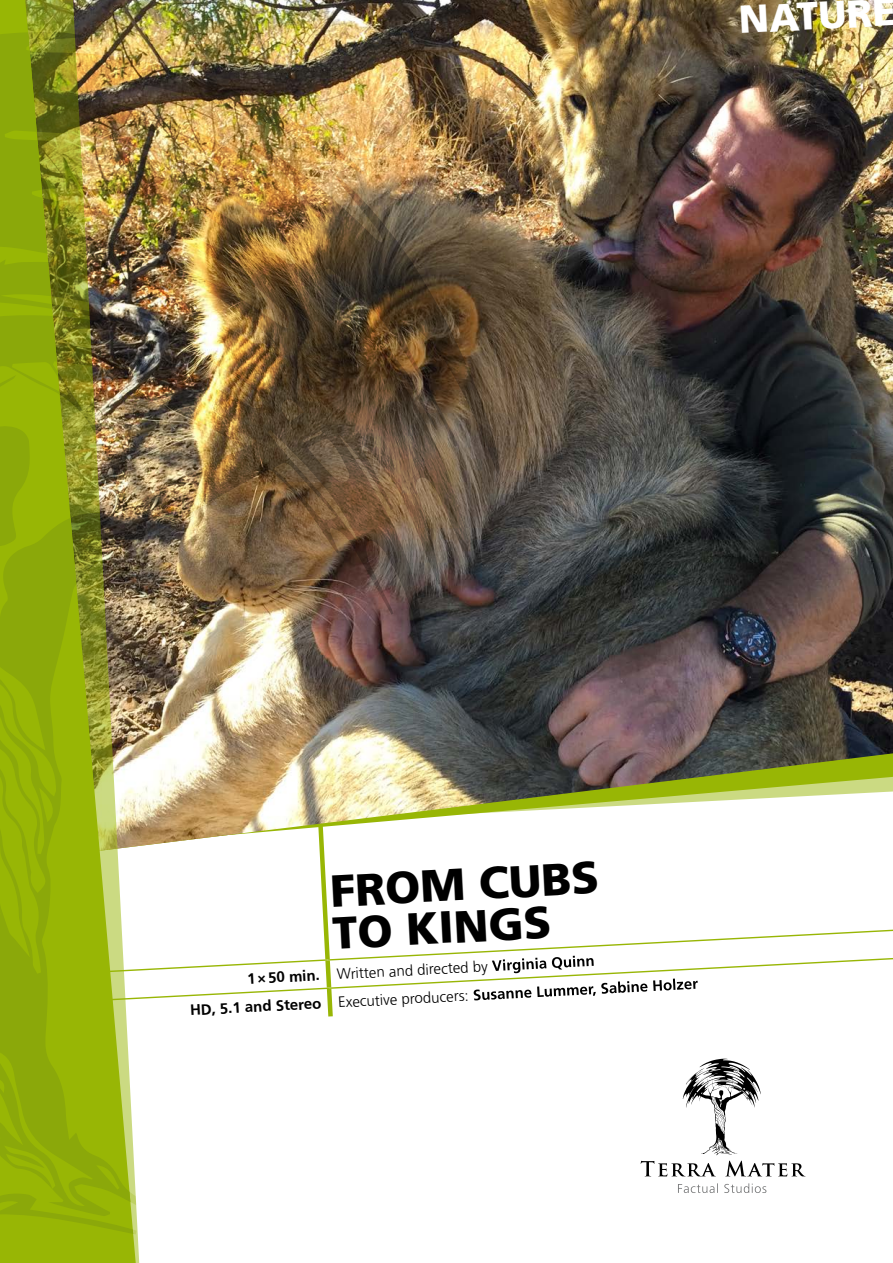
<style>
.page{position:relative;width:893px;height:1263px;background:#fff}
.page>*{position:absolute;margin:0;border:0;box-sizing:border-box;transform-origin:0 0}
.t1{font:900 45px/42px "Frutiger LT Std";color:#000}
.t2{font:900 39px "Frutiger LT Std";color:#fff}
.t3{font:300 15px/28.2px "Frutiger LT Std";color:#000}
.s1{font-weight:700}
.s2{font-weight:700;color:#fff}
</style>
<div class="page">
<img style="left:141px;top:0;width:752px;height:812px">
<img style="left:136px;top:30px;width:365px;height:1212px">
<img style="left:0;top:0;width:136px;height:1263px">
<img style="left:0;top:30px;width:136px;height:1212px">
<svg style="left:641px;top:1059px;width:164px;height:117px"></svg>
<svg style="left:678px;top:1183px;width:88px;height:10px"></svg>
<svg style="left:91px;top:821px;width:802px;height:200px"></svg>
<h2 class="t2" style="left:737px;top:-4px;width:159px;rotate:-3deg">NATURE</h2>
<h1 class="t1" style="left:329px;top:870px;width:270px;rotate:-3deg">FROM CUBS<br>TO KINGS</h1>
<p class="t3" style="left:188px;top:968px;width:510px;text-indent:59px;rotate:-3deg"><span class="s1">1×50 min.</span> Written and directed by <span class="s2">Virginia Quinn<br></span><span class="s1">HD, 5.1 and Stereo</span> Executive producers: <span class="s2">Susanne Lummer, Sabine Holzer</span></p>
</div>
